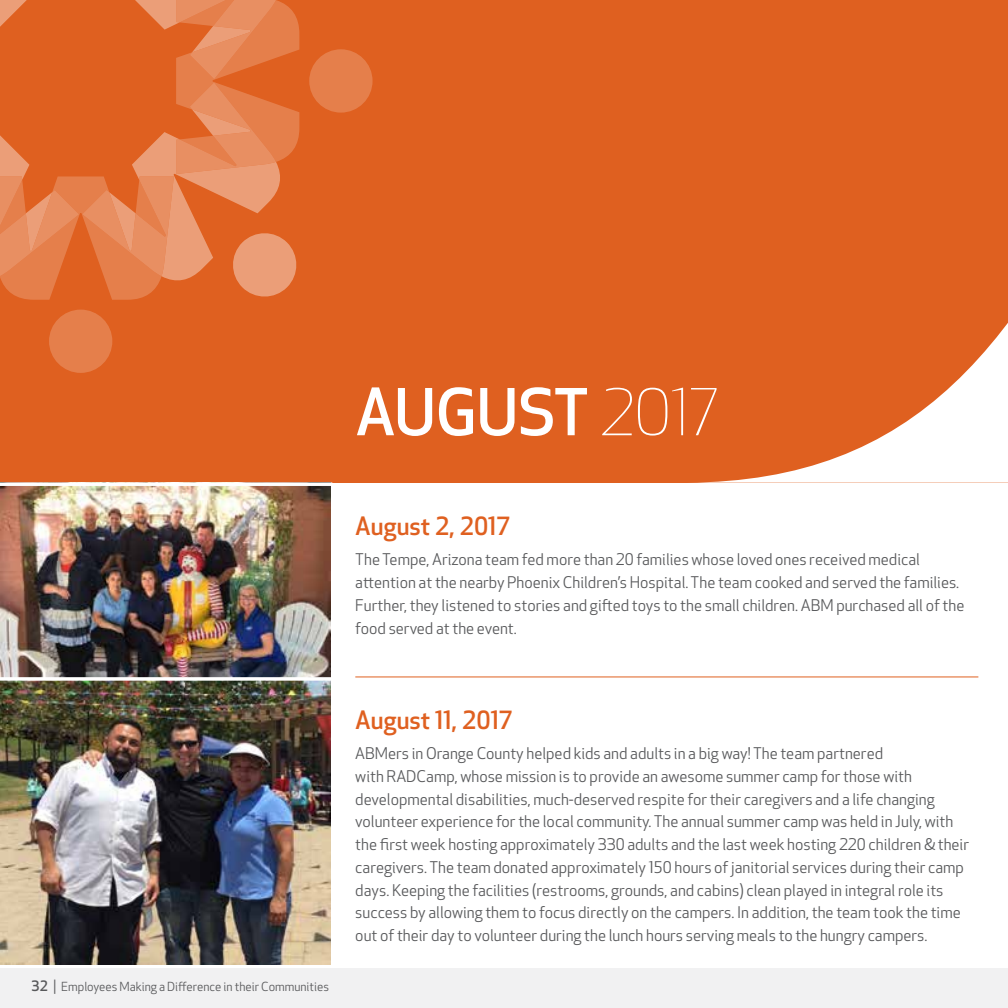
<style>
.page{position:relative;width:1008px;height:1008px;background:#fff}
.page>*{position:absolute;margin:0;border:0;box-sizing:border-box;transform-origin:0 0}
.t1{font:500 63px "Apex New";color:#fff}
.t2{font:500 24.5px "Apex New";color:#df6020}
.t3{font:15.75px/22.8px "Apex New";color:#58595b}
.t4{font:12.25px "Apex New";color:#58595b}
.s1{font-weight:300}
.s2{font-weight:500;font-size:14px}
.s3{font-size:14px}
</style>
<div class="page">
<div style="left:0;top:0;width:1008px;height:482px;background:#df6020"></div>
<img style="left:0;top:486px;width:330px;height:191px">
<svg style="left:687px;top:323px;width:321px;height:160px"></svg>
<img style="left:0;top:681px;width:330px;height:283px">
<hr style="left:355px;top:677px;width:623px;height:1px;background:#df6020">
<svg style="left:0;top:482px;width:332px;height:1px"></svg>
<svg style="left:0;top:677px;width:331px;height:4px"></svg>
<div style="left:0;top:969px;width:1008px;height:39px;background:#f1f1f2"></div>
<div style="left:309px;top:49px;width:64px;height:64px;background:#e57f4b;border-radius:50%"></div>
<div style="left:49px;top:310px;width:63px;height:63px;background:#e57f4b;border-radius:50%"></div>
<svg style="left:0;top:0;width:299px;height:300px"></svg>
<h1 class="t1" style="left:355px;top:370px;width:364px">AUGUST <span class="s1">2017</span></h1>
<h2 class="t2" style="left:355px;top:509px;width:156px">August 2, 2017</h2>
<p class="t3" style="left:355px;top:548px;width:611px">The Tempe, Arizona team fed more than 20 families whose loved ones received medical attention at the nearby Phoenix Children’s Hospital. The team cooked and served the families.<br>Further, they listened to stories and gifted toys to the small children. ABM purchased all of the food served at the event.</p>
<p class="t4" style="left:32px;top:978px;width:299px"><span class="s2">32</span> <span class="s3">|</span> Employees Making a Difference in their Communities</p>
<h2 class="t2" style="left:355px;top:703px;width:159px">August 11, 2017</h2>
<p class="t3" style="left:355px;top:742px;width:615px">ABMers in Orange County helped kids and adults in a big way! The team partnered<br>with RADCamp, whose mission is to provide an awesome summer camp for those with developmental disabilities, much-deserved respite for their caregivers and a life changing volunteer experience for the local community. The annual summer camp was held in July, with the first week hosting approximately 330 adults and the last week hosting 220 children &amp; their caregivers. The team donated approximately 150 hours of janitorial services during their camp days. Keeping the facilities (restrooms, grounds, and cabins) clean played in integral role its success by allowing them to focus directly on the campers. In addition, the team took the time out of their day to volunteer during the lunch hours serving meals to the hungry campers.</p>
</div>
